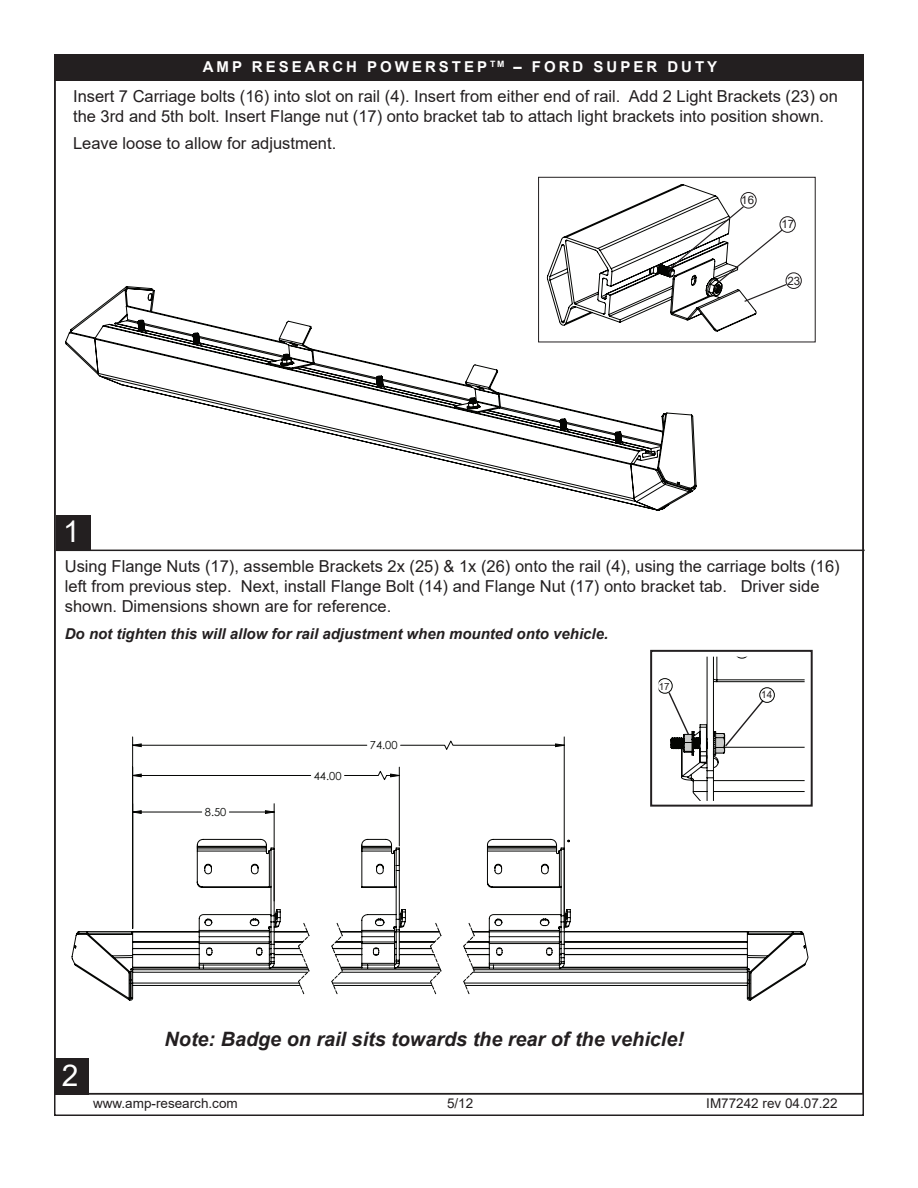
<style>
.page{position:relative;width:918px;height:1188px;background:#fff}
.page>*{position:absolute;margin:0;border:0;box-sizing:border-box;transform-origin:0 0}
.t1{font:30px "Arial";color:#fff}
.t2{font:italic 700 19.8px "Arial";color:#231f20}
.t3{font:16.5px/19.8px "Arial";color:#231f20}
.t4{font:italic 700 15px "Arial";color:#231f20}
.t5{font:700 15px "Arial";letter-spacing:.2em;color:#fff}
.t6{font:13.5px "Arial";color:#231f20}
.t7{font:11.55px "Arial";color:#231f20}
.t8{font:11.1px "Century Gothic";color:#040503}
.t9{font:9.9px "Arial";color:#231f20}
.t10{font:8.55px "Myriad";color:#201d1e}
</style>
<div class="page">
<div style="left:54px;top:55px;width:809px;height:26px;background:#231f20"></div>
<svg style="left:132px;top:743px;width:433px;height:72px"></svg>
<svg style="left:72px;top:838px;width:736px;height:163px"></svg>
<div style="left:657px;top:678px;width:15px;height:15px;border:1px solid #040503;border-radius:50%"></div>
<svg style="left:661px;top:658px;width:143px;height:142px"></svg>
<div style="left:650px;top:650px;width:163px;height:157px;border:2px solid #231f20"></div>
<div style="left:762px;top:690px;width:11px;height:8px;background:#fff;border-radius:50%"></div>
<div style="left:660px;top:680px;width:11px;height:9px;background:#fff;border-radius:50%"></div>
<svg style="left:65px;top:286px;width:632px;height:225px"></svg>
<div style="left:538px;top:177px;width:278px;height:165px;border:1px solid #231f20"></div>
<div style="left:780px;top:216px;width:16px;height:17px;border:1px solid #231f20;border-radius:50%"></div>
<div style="left:786px;top:272px;width:16px;height:17px;border:1px solid #231f20;border-radius:50%"></div>
<svg style="left:547px;top:184px;width:241px;height:148px"></svg>
<hr style="left:56px;top:550px;width:809px;height:1px;background:#231f20">
<div style="left:54px;top:1058px;width:35px;height:36px;background:#231f20"></div>
<div style="left:56px;top:515px;width:34px;height:36px;background:#231f20"></div>
<p class="t5" style="left:203px;top:56px;width:516px">AMP RESEARCH POWERSTEP <sup>TM</sup> – FORD SUPER DUTY</p>
<p class="t3" style="left:73px;top:87px;width:766px">Insert 7 Carriage bolts (16) into slot on rail (4). Insert from either end of rail. Add 2 Light Brackets (23) on the 3rd and 5th bolt. Insert Flange nut (17) onto bracket tab to attach light brackets into position shown.</p>
<p class="t3" style="left:73px;top:133px;width:265px">Leave loose to allow for adjustment.</p>
<h1 class="t1" style="left:63px;top:511px;width:18px">1</h1>
<p class="t7" style="left:741px;top:192px;width:14px">16</p>
<p class="t7" style="left:782px;top:216px;width:14px">17</p>
<p class="t7" style="left:787px;top:273px;width:14px">23</p>
<p class="t3" style="left:65px;top:557px;width:776px">Using Flange Nuts (17), assemble Brackets 2x (25) &amp; 1x (26) onto the rail (4), using the carriage bolts (16) left from previous step. Next, install Flange Bolt (14) and Flange Nut (17) onto bracket tab. Driver side shown. Dimensions shown are for reference.</p>
<p class="t4" style="left:65px;top:624px;width:545px">Do not tighten this will allow for rail adjustment when mounted onto vehicle.</p>
<p class="t8" style="left:205px;top:804px;width:23px">8.50</p>
<p class="t8" style="left:314px;top:768px;width:29px">44.00</p>
<p class="t8" style="left:370px;top:738px;width:29px">74.00</p>
<p class="t10" style="left:660px;top:680px;width:10px">16</p>
<p class="t9" style="left:659px;top:679px;width:13px">17</p>
<p class="t10" style="left:763px;top:690px;width:10px">13</p>
<p class="t9" style="left:761px;top:688px;width:13px">14</p>
<h1 class="t1" style="left:62px;top:1055px;width:18px">2</h1>
<p class="t2" style="left:165px;top:1026px;width:521px">Note: Badge on rail sits towards the rear of the vehicle!</p>
<p class="t6" style="left:93px;top:1094px;width:146px">www.amp-research.com</p>
<p class="t6" style="left:447px;top:1094px;width:28px">5/12</p>
<p class="t6" style="left:706px;top:1094px;width:133px">IM77242 rev 04.07.22</p>
</div>
